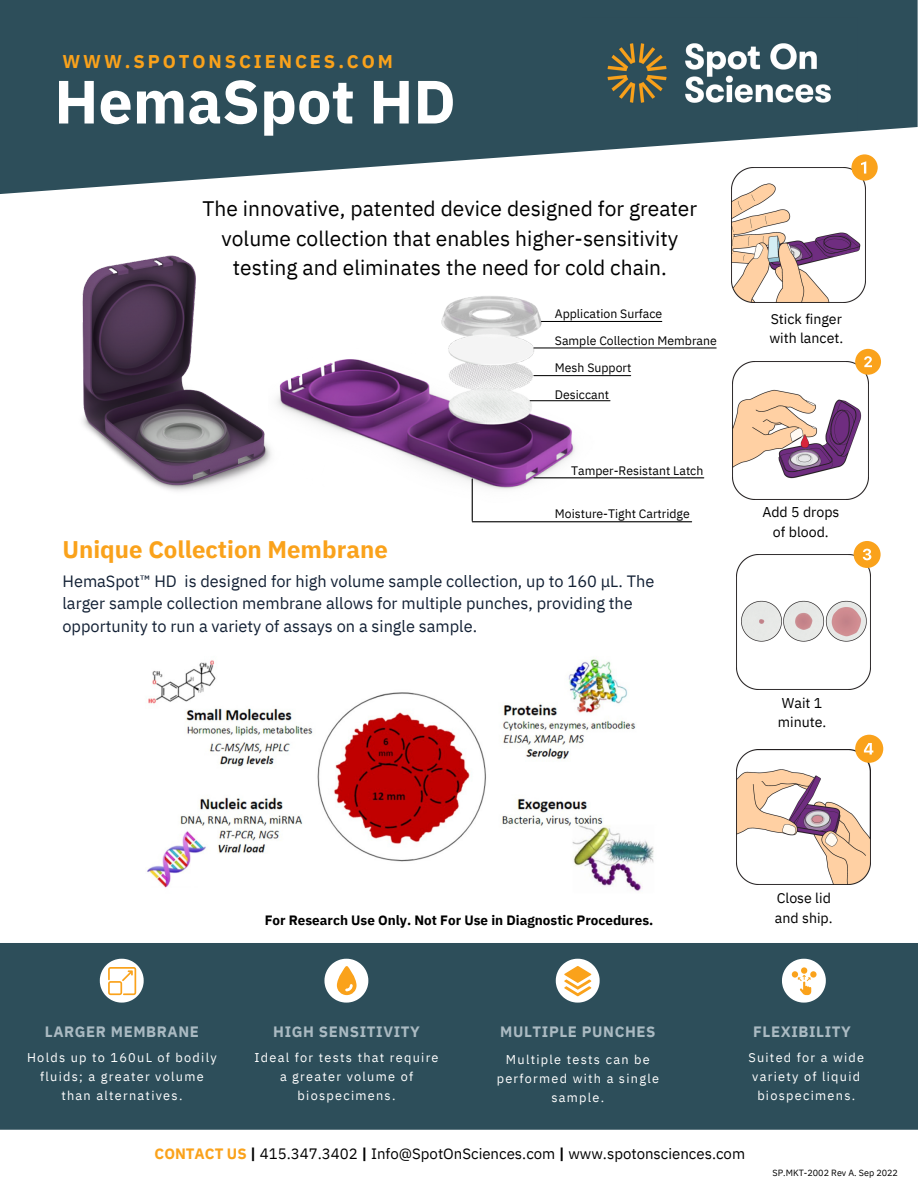
<style>
.page{position:relative;width:918px;height:1188px;background:#fff}
.page>*{position:absolute;margin:0;border:0;box-sizing:border-box;transform-origin:0 0}
.t1{font:700 61.05px "IBM Plex Sans";color:#fff}
.t2{font:700 24px "IBM Plex Sans";color:#faa21b}
.t3{font:21px/29.2px "IBM Plex Sans";color:#000;text-align:center}
.t4{font:700 18.45px "IBM Plex Sans";letter-spacing:.155em;color:#faa21b}
.t5{font:16.35px/22.5px "IBM Plex Sans";color:#132135}
.t6{font:15px "IBM Plex Sans";color:#000}
.t7{font:700 15px "IBM Plex Sans";letter-spacing:.04em;color:#aabac2}
.t8{font:14.1px/19.6px "IBM Plex Sans";color:#000}
.t9{font:700 13.5px "IBM Plex Sans";color:#000}
.t10{font:12.75px/19px "IBM Plex Sans";letter-spacing:.1em;color:#fff;text-align:center}
.t11{font:12.3px/26.5px "IBM Plex Sans";color:#000}
.t12{font:9px "IBM Plex Sans";color:#000}
.s1{font-weight:700;color:#faa21b}
.s2{font-weight:700}
</style>
<div class="page">
<img style="left:732px;top:196px;width:134px;height:107px">
<svg style="left:0;top:0;width:918px;height:196px;fill:#2d4e5a"></svg>
<img style="left:582px;top:17px;width:276px;height:111px">
<svg style="left:851px;top:154px;width:27px;height:27px"></svg>
<img style="left:733px;top:362px;width:136px;height:138px">
<svg style="left:855px;top:349px;width:26px;height:26px"></svg>
<img style="left:737px;top:554px;width:134px;height:135px">
<svg style="left:854px;top:541px;width:27px;height:27px"></svg>
<img style="left:737px;top:750px;width:134px;height:135px">
<svg style="left:855px;top:735px;width:28px;height:28px"></svg>
<img style="left:147px;top:657px;width:507px;height:234px">
<img style="left:82px;top:255px;width:186px;height:236px">
<img style="left:268px;top:296px;width:332px;height:207px">
<hr style="left:472px;top:521px;width:220px;height:1px;background:#000">
<hr style="left:541px;top:321px;width:121px;height:1px;background:#000">
<hr style="left:534px;top:347px;width:182px;height:2px;background:#000">
<hr style="left:534px;top:375px;width:97px;height:1px;background:#000">
<hr style="left:530px;top:400px;width:80px;height:1px;background:#000">
<hr style="left:472px;top:479px;width:1px;height:42px;background:#000">
<hr style="left:534px;top:477px;width:170px;height:1px;background:#000">
<div style="left:0;top:943px;width:918px;height:187px;background:#2d4e5a"></div>
<svg style="left:100px;top:959px;width:44px;height:44px"></svg>
<svg style="left:556px;top:959px;width:44px;height:44px"></svg>
<svg style="left:782px;top:959px;width:44px;height:44px"></svg>
<svg style="left:810px;top:971px;width:7px;height:7px"></svg>
<svg style="left:324px;top:959px;width:44px;height:44px"></svg>
<h3 class="t4" style="left:63px;top:49px;width:332px">WWW.SPOTONSCIENCES.COM</h3>
<h1 class="t1" style="left:54px;top:61px;width:403px">HemaSpot HD</h1>
<h3 class="t3" style="left:203px;top:194px;width:496px">The innovative, patented device designed for greater volume collection that enables higher-sensitivity testing and eliminates the need for cold chain.</h3>
<p class="t11" style="left:555px;top:300px;width:163px">Application Surface<br>Sample Collection Membrane</p>
<p class="t11" style="left:555px;top:354px;width:78px">Mesh Support<br>Desiccant</p>
<p class="t11" style="left:571px;top:457px;width:134px">Tamper-Resistant Latch</p>
<p class="t11" style="left:555px;top:500px;width:136px">Moisture-Tight Cartridge</p>
<h2 class="t2" style="left:63px;top:533px;width:327px">Unique Collection Membrane</h2>
<p class="t5" style="left:63px;top:569px;width:593px">HemaSpot™ HD is designed for high volume sample collection, up to 160 μL. The larger sample collection membrane allows for multiple punches, providing the opportunity to run a variety of assays on a single sample.</p>
<p class="t8" style="left:769px;top:309px;width:75px">Stick finger with lancet.</p>
<p class="t8" style="left:762px;top:502px;width:79px;text-align:center">Add 5 drops of blood.</p>
<p class="t8" style="left:778px;top:693px;width:50px">Wait 1 minute.</p>
<p class="t9" style="left:265px;top:911px;width:390px">For Research Use Only. Not For Use in Diagnostic Procedures.</p>
<p class="t7" style="left:45px;top:1022px;width:156px">LARGER MEMBRANE</p>
<p class="t10" style="left:27px;top:1048px;width:191px">Holds up to 160uL of bodily fluids; a greater volume than alternatives.</p>
<p class="t7" style="left:273px;top:1022px;width:148px">HIGH SENSITIVITY</p>
<p class="t10" style="left:255px;top:1048px;width:186px">Ideal for tests that require a greater volume of biospecimens.</p>
<p class="t7" style="left:500px;top:1022px;width:157px">MULTIPLE PUNCHES</p>
<p class="t10" style="left:497px;top:1049px;width:164px">Multiple tests can be performed with a single sample.</p>
<p class="t8" style="left:775px;top:888px;width:59px">Close lid and ship.</p>
<p class="t7" style="left:753px;top:1022px;width:99px">FLEXIBILITY</p>
<p class="t10" style="left:748px;top:1048px;width:117px">Suited for a wide variety of liquid biospecimens.</p>
<p class="t6" style="left:155px;top:1143px;width:592px"><span class="s1">CONTACT US</span> <span class="s2">|</span> 415.347.3402 <span class="s2">|</span> Info@SpotOnSciences.com <span class="s2">|</span> www.spotonsciences.com</p>
<p class="t12" style="left:773px;top:1166px;width:127px">SP.MKT-2002 Rev A. Sep 2022</p>
</div>
